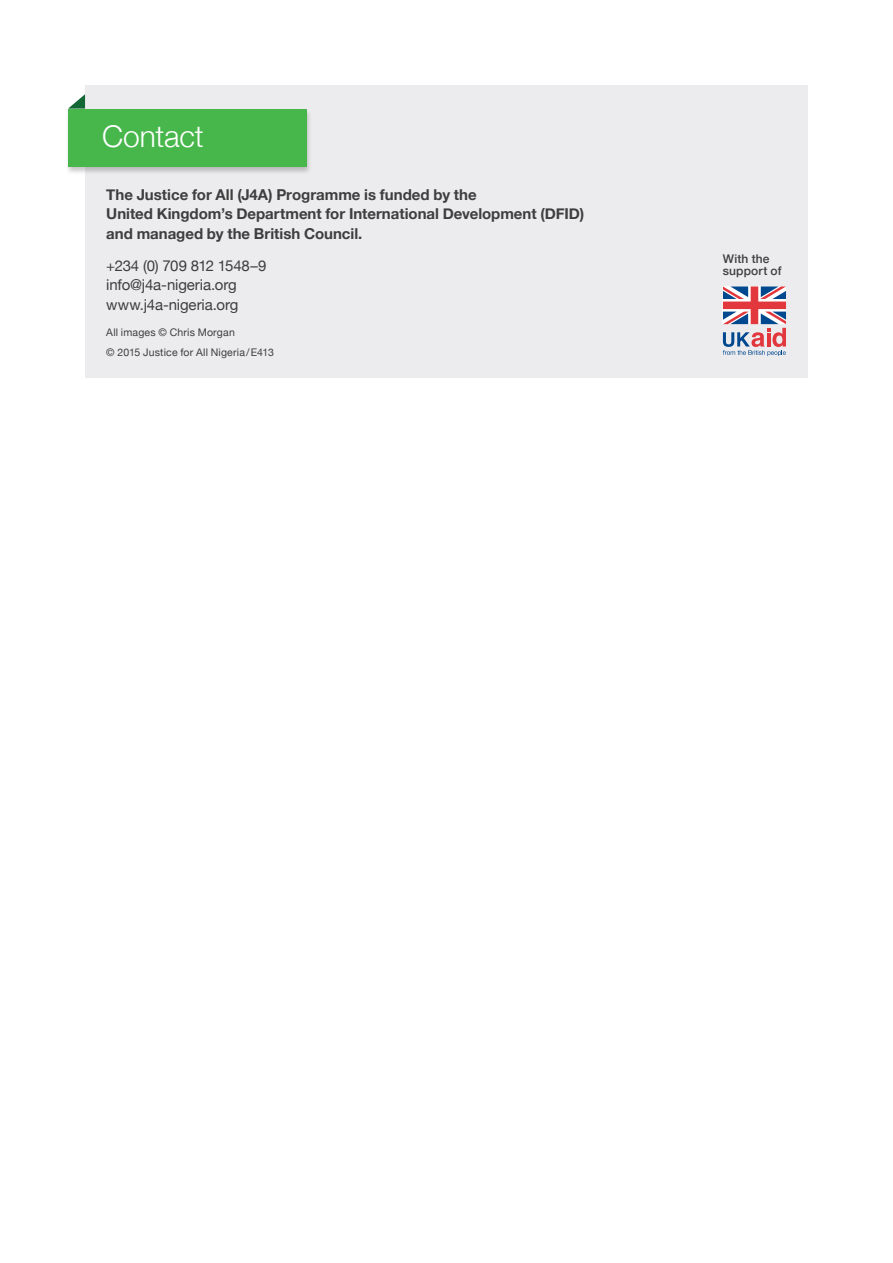
<style>
.page{position:relative;width:893px;height:1263px;background:#fff}
.page>*{position:absolute;margin:0;border:0;box-sizing:border-box;transform-origin:0 0}
.t1{font:300 30px "Helvetica Neue";letter-spacing:-.005em;color:#fff}
.t2{font:700 15px/19.5px "Helvetica Neue";color:#3e3e3f}
.t3{font:15px/19.5px "Helvetica Neue";letter-spacing:-.01em;color:#3e3e3f}
.t4{font:500 12px/12px "Helvetica Neue";letter-spacing:.01em;color:#3e3e3f}
.t5{font:10.5px/20px "Helvetica Neue";letter-spacing:.015em;color:#3e3e3f}
</style>
<div class="page">
<div style="left:85px;top:85px;width:723px;height:292px;background:#ececee"></div>
<svg style="left:69px;top:94px;width:16px;height:14px"></svg>
<div style="left:65px;top:108px;width:248px;height:67px;background:#231f20;opacity:.25"></div>
<div style="left:68px;top:109px;width:238px;height:58px;background:#47b74b"></div>
<svg style="left:723px;top:286px;width:63px;height:70px"></svg>
<h1 class="t1" style="left:102px;top:112px;width:103px">Contact</h1>
<p class="t2" style="left:106px;top:185px;width:479px">The Justice for All (J4A) Programme is funded by the<br>United Kingdom’s Department for International Development (DFID) and managed by the British Council.</p>
<p class="t3" style="left:106px;top:257px;width:162px">+234 (0) 709 812 1548–9 info@j4a-nigeria.org www.j4a-nigeria.org</p>
<p class="t5" style="left:106px;top:323px;width:169px">All images © Chris Morgan<br>© 2015 Justice for All Nigeria/E413</p>
<p class="t4" style="left:723px;top:252px;width:60px">With the support of</p>
</div>
